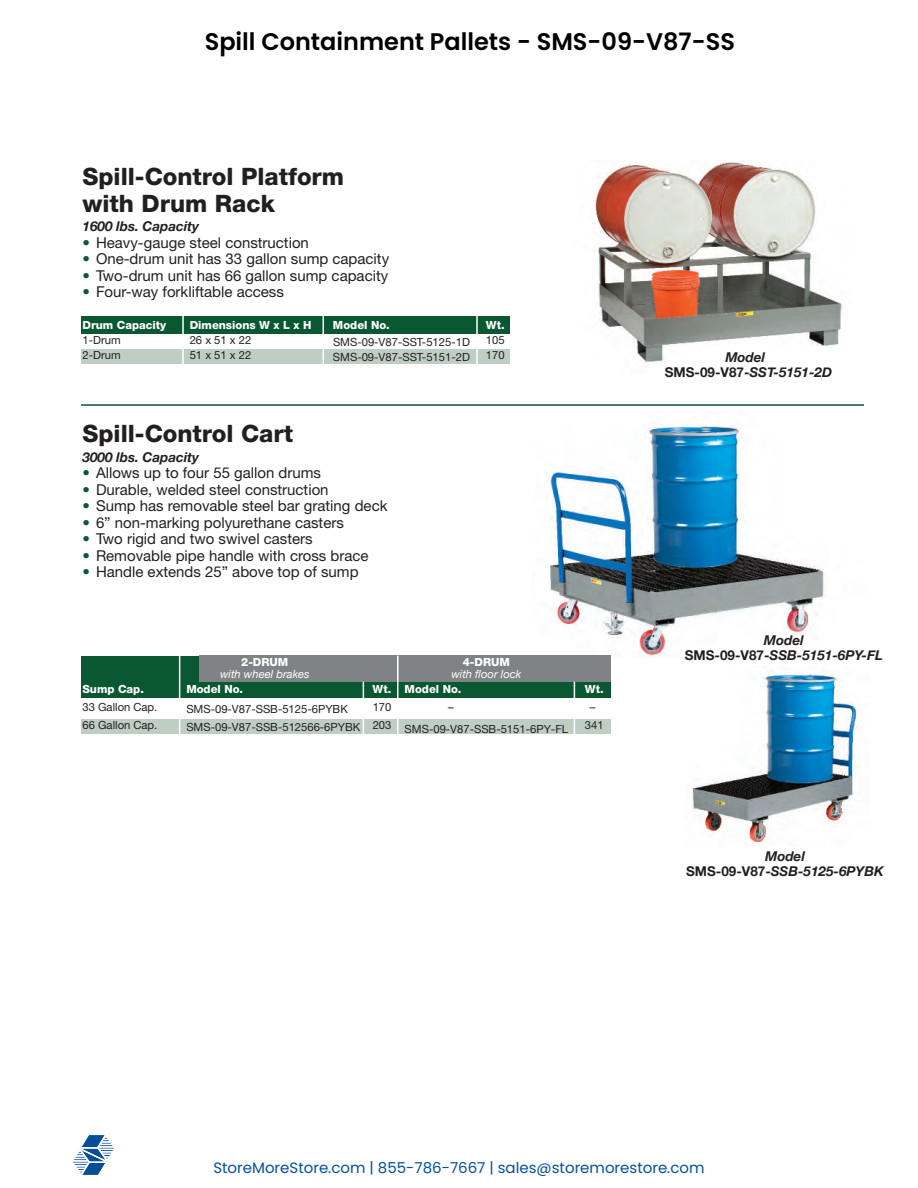
<style>
.page{position:relative;width:918px;height:1188px;background:#fff}
.page>*{position:absolute;margin:0;border:0;box-sizing:border-box;transform-origin:0 0}
.t1{font:800 24px/27px "Helvetica Neue";color:#231f20}
.t2{font:600 24px "Poppins";color:#000}
.t3{font:15px "Helvetica Neue";color:#231f20}
.t4{font:15px "Poppins";color:#054f9c}
.t5{font:italic 700 13.5px/15px "Helvetica Neue";color:#231f20;text-align:center}
.t6{font:11.25px "Helvetica Neue";color:#231f20}
.t7{font:800 11.25px "Helvetica Neue";color:#fff}
.t8{font:11.25px "Helvetica Neue";color:#231f20}
.t9{font:italic 11.25px "Helvetica Neue";color:#fff}
.s1{color:#095832}
.s2{font-style:inherit}
.s3{font-style:normal}
</style>
<div class="page">
<img style="left:532px;top:424px;width:293px;height:233px">
<img style="left:687px;top:670px;width:173px;height:172px">
<hr style="left:81px;top:404px;width:783px;height:2px;background:#095832">
<div style="left:81px;top:656px;width:530px;height:42px;background:#095832"></div>
<div style="left:81px;top:719px;width:530px;height:15px;background:#bfcec3"></div>
<div style="left:199px;top:656px;width:412px;height:26px;background:#808285"></div>
<hr style="left:179px;top:656px;width:1px;height:82px;background:#fff">
<hr style="left:363px;top:682px;width:1px;height:57px;background:#fff">
<hr style="left:397px;top:656px;width:2px;height:82px;background:#fff">
<hr style="left:574px;top:682px;width:1px;height:57px;background:#fff">
<img style="left:595px;top:162px;width:248px;height:201px">
<div style="left:81px;top:317px;width:429px;height:17px;background:#095832"></div>
<div style="left:81px;top:349px;width:429px;height:15px;background:#bfcec3"></div>
<hr style="left:323px;top:314px;width:1px;height:52px;background:#fff">
<hr style="left:476px;top:314px;width:2px;height:53px;background:#fff">
<hr style="left:182px;top:314px;width:2px;height:52px;background:#fff">
<img style="left:73px;top:1135px;width:41px;height:40px">
<h1 class="t2" style="left:205px;top:28px;width:532px">Spill Containment Pallets - SMS-09-V87-SS</h1>
<h1 class="t1" style="left:82px;top:165px;width:263px">Spill-Control Platform with Drum Rack</h1>
<p class="t5" style="left:82px;top:219px;width:118px">1600 lbs. Capacity</p>
<p class="t3" style="left:82px;top:237px;width:228px"><span class="s1">•</span> Heavy-gauge steel construction</p>
<p class="t3" style="left:82px;top:254px;width:308px"><span class="s1">•</span> One-drum unit has 33 gallon sump capacity</p>
<p class="t3" style="left:82px;top:270px;width:307px"><span class="s1">•</span> Two-drum unit has 66 gallon sump capacity</p>
<p class="t3" style="left:82px;top:287px;width:203px"><span class="s1">•</span> Four-way forkliftable access</p>
<p class="t7" style="left:83px;top:321px;width:85px">Drum Capacity</p>
<p class="t7" style="left:190px;top:321px;width:123px">Dimensions W x L x H</p>
<p class="t7" style="left:333px;top:321px;width:58px">Model No.</p>
<p class="t7" style="left:486px;top:321px;width:20px">Wt.</p>
<p class="t6" style="left:83px;top:336px;width:40px">1-Drum</p>
<p class="t6" style="left:190px;top:336px;width:63px">26 x 51 x 22</p>
<p class="t8" style="left:333px;top:334px;width:138px">SMS-09-V87-<span class="s2">SST-5125-1D</span></p>
<p class="t6" style="left:486px;top:336px;width:20px">105</p>
<p class="t6" style="left:82px;top:351px;width:40px">2-Drum</p>
<p class="t6" style="left:190px;top:351px;width:63px">51 x 51 x 22</p>
<p class="t8" style="left:333px;top:349px;width:138px">SMS-09-V87-<span class="s2">SST-5151-2D</span></p>
<p class="t6" style="left:486px;top:351px;width:20px">170</p>
<h1 class="t1" style="left:82px;top:422px;width:212px">Spill-Control Cart</h1>
<p class="t5" style="left:82px;top:449px;width:118px">3000 lbs. Capacity</p>
<p class="t3" style="left:82px;top:467px;width:240px"><span class="s1">•</span> Allows up to four 55 gallon drums</p>
<p class="t3" style="left:82px;top:484px;width:248px"><span class="s1">•</span> Durable, welded steel construction</p>
<p class="t3" style="left:82px;top:500px;width:307px"><span class="s1">•</span> Sump has removable steel bar grating deck</p>
<p class="t3" style="left:82px;top:517px;width:263px"><span class="s1">•</span> 6” non-marking polyurethane casters</p>
<p class="t3" style="left:82px;top:533px;width:232px"><span class="s1">•</span> Two rigid and two swivel casters</p>
<p class="t3" style="left:82px;top:550px;width:288px"><span class="s1">•</span> Removable pipe handle with cross brace</p>
<p class="t3" style="left:82px;top:566px;width:278px"><span class="s1">•</span> Handle extends 25” above top of sump</p>
<p class="t7" style="left:241px;top:658px;width:49px">2-DRUM</p>
<p class="t7" style="left:463px;top:658px;width:49px">4-DRUM</p>
<p class="t9" style="left:220px;top:668px;width:91px">with wheel brakes</p>
<p class="t9" style="left:451px;top:668px;width:71px">with floor lock</p>
<p class="t7" style="left:82px;top:685px;width:63px">Sump Cap.</p>
<p class="t7" style="left:186px;top:685px;width:58px">Model No.</p>
<p class="t7" style="left:373px;top:685px;width:90px">Wt. Model No.</p>
<p class="t7" style="left:585px;top:685px;width:20px">Wt.</p>
<p class="t6" style="left:82px;top:703px;width:76px">33 Gallon Cap.</p>
<p class="t6" style="left:186px;top:705px;width:163px"><span class="s2">SMS-09-V87-</span>SSB-5125-6PYBK</p>
<p class="t6" style="left:373px;top:703px;width:20px">170</p>
<p class="t6" style="left:448px;top:703px;width:7px">–</p>
<p class="t6" style="left:590px;top:703px;width:7px">–</p>
<p class="t6" style="left:82px;top:721px;width:76px">66 Gallon Cap.</p>
<p class="t6" style="left:186px;top:723px;width:383px"><span class="s2">SMS-09-V87-</span>SSB-512566-6PYBK 203 <span class="s2">SMS-09-V87-</span>SSB-5151-6PY<span class="s2">-</span>FL</p>
<p class="t6" style="left:585px;top:721px;width:20px">341</p>
<p class="t5" style="left:665px;top:349px;width:169px">Model<br><span class="s3">SMS-09-V87-</span>SST-5151-2D</p>
<p class="t5" style="left:685px;top:632px;width:200px">Model<br><span class="s3">SMS-09-V87-</span>SSB-5151-6PY-FL</p>
<p class="t5" style="left:686px;top:848px;width:199px">Model<br><span class="s3">SMS-09-V87-</span>SSB-5125-6PYBK</p>
<p class="t4" style="left:213px;top:1159px;width:493px">StoreMoreStore.com | 855-786-7667 | sales@storemorestore.com</p>
</div>
